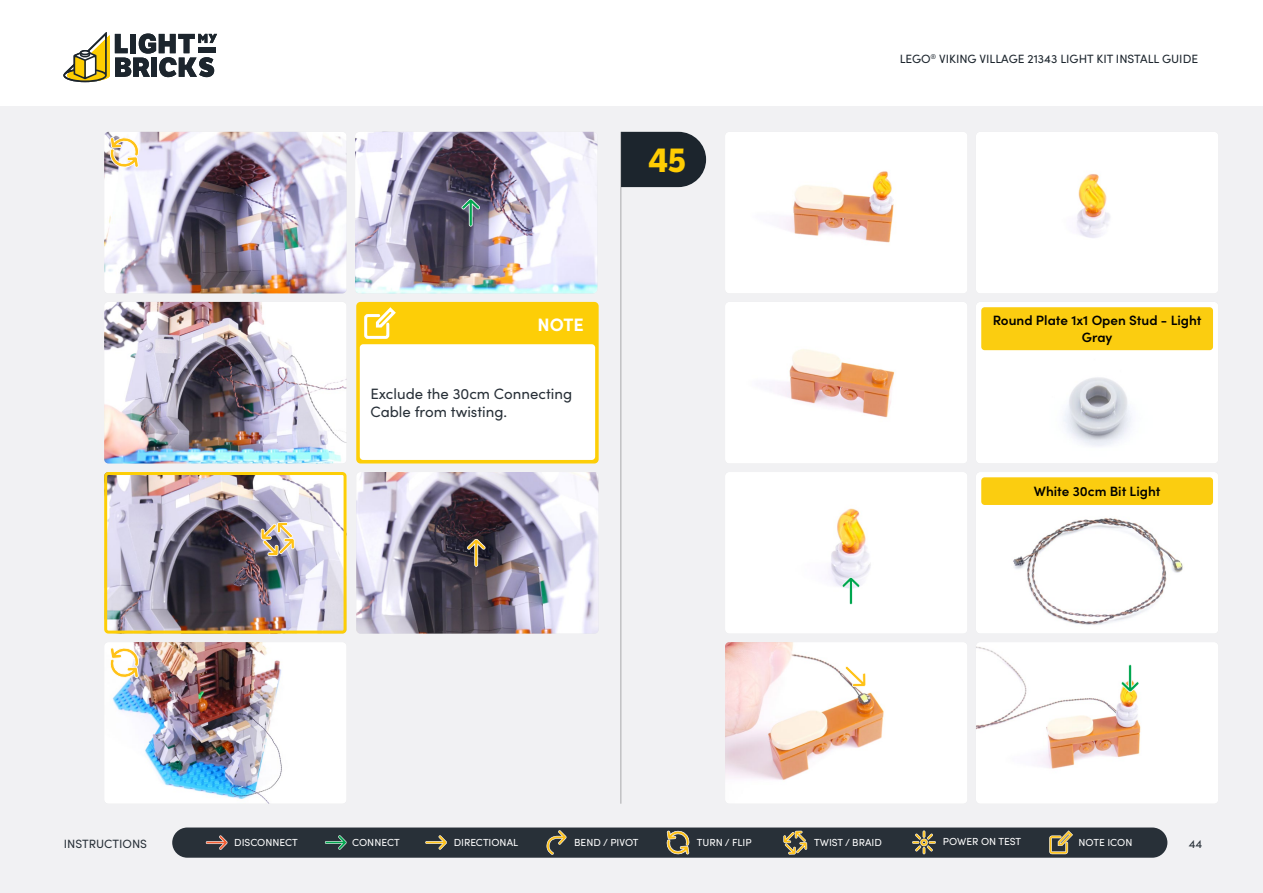
<style>
.page{position:relative;width:1263px;height:893px;background:#fff}
.page>*{position:absolute;margin:0;border:0;box-sizing:border-box;transform-origin:0 0}
.t1{font:700 33px "LFT Etica";color:#ffcd03}
.t2{font:700 18px "Sofia Pro";color:#fff}
.t3{font:15px/18px "Sofia Pro";color:#283038}
.t4{font:600 13.5px/16.2px "Sofia Pro";color:#000;text-align:center}
.t5{font:12px "Sofia Pro";color:#1c252d}
.t6{font:12px "Sofia Pro";color:#283038}
.t7{font:10.2px "Sofia Pro";color:#fff}
</style>
<div class="page">
<div style="left:0;top:106px;width:1263px;height:787px;background:#f1f1f3"></div>
<hr style="left:621px;top:132px;width:1px;height:672px;background:#000">
<div style="left:172px;top:827px;width:995px;height:31px;background:#283038;border-radius:15px"></div>
<svg style="left:783px;top:831px;width:24px;height:23px"></svg>
<svg style="left:206px;top:835px;width:22px;height:15px"></svg>
<svg style="left:325px;top:835px;width:22px;height:15px"></svg>
<svg style="left:425px;top:835px;width:22px;height:15px"></svg>
<svg style="left:546px;top:830px;width:21px;height:25px"></svg>
<svg style="left:1049px;top:830px;width:24px;height:24px"></svg>
<svg style="left:912px;top:830px;width:24px;height:24px"></svg>
<svg style="left:666px;top:830px;width:24px;height:25px"></svg>
<svg style="left:63px;top:32px;width:154px;height:50px"></svg>
<svg style="left:621px;top:132px;width:85px;height:55px;background:#2a323a"></svg>
<img style="left:104px;top:132px;width:243px;height:161px">
<img style="left:104px;top:302px;width:243px;height:161px">
<img style="left:356px;top:472px;width:243px;height:162px">
<img style="left:355px;top:132px;width:242px;height:161px">
<img style="left:105px;top:642px;width:241px;height:162px">
<svg style="left:109px;top:136px;width:31px;height:33px"></svg>
<svg style="left:109px;top:647px;width:31px;height:32px"></svg>
<svg style="left:467px;top:539px;width:18px;height:28px"></svg>
<svg style="left:461px;top:198px;width:19px;height:29px"></svg>
<div style="left:976px;top:132px;width:242px;height:161px;background:#fff"></div>
<img style="left:725px;top:132px;width:242px;height:161px">
<div style="left:725px;top:472px;width:242px;height:161px;background:#fff"></div>
<img style="left:976px;top:472px;width:242px;height:161px">
<div style="left:981px;top:477px;width:232px;height:28px;background:#fbcd10;border-radius:3px"></div>
<img style="left:976px;top:302px;width:242px;height:161px">
<div style="left:981px;top:307px;width:232px;height:43px;background:#fbcd10;border-radius:3px"></div>
<img style="left:976px;top:643px;width:242px;height:160px">
<img style="left:725px;top:302px;width:242px;height:161px">
<img style="left:725px;top:642px;width:242px;height:161px">
<img style="left:108px;top:476px;width:235px;height:154px">
<div style="left:104px;top:472px;width:243px;height:162px;border:3px solid #fdce07;border-radius:3px"></div>
<div style="left:356px;top:302px;width:243px;height:161px;background:#fdce07;border-radius:4px"></div>
<div style="left:360px;top:344px;width:235px;height:116px;background:#fff;border-radius:3px"></div>
<svg style="left:364px;top:307px;width:32px;height:32px"></svg>
<svg style="left:261px;top:522px;width:34px;height:34px"></svg>
<svg style="left:842px;top:577px;width:18px;height:28px"></svg>
<svg style="left:1121px;top:664px;width:18px;height:28px"></svg>
<svg style="left:845px;top:666px;width:21px;height:21px"></svg>
<h2 class="t2" style="left:537px;top:311px;width:48px">NOTE</h2>
<h3 class="t3" style="left:370px;top:383px;width:203px">Exclude the 30cm Connecting<br>Cable from twisting.</h3>
<h1 class="t1" style="left:648px;top:140px;width:40px">45</h1>
<p class="t5" style="left:900px;top:50px;width:300px">LEGO<sup>®</sup> VIKING VILLAGE 21343 LIGHT KIT INSTALL GUIDE</p>
<h3 class="t4" style="left:993px;top:312px;width:210px">Round Plate 1x1 Open Stud - Light<br>Gray</h3>
<h3 class="t4" style="left:1034px;top:482px;width:128px">White 30cm Bit Light</h3>
<p class="t6" style="left:64px;top:835px;width:85px">INSTRUCTIONS</p>
<p class="t7" style="left:234px;top:835px;width:65px">DISCONNECT</p>
<p class="t7" style="left:352px;top:835px;width:49px">CONNECT</p>
<p class="t7" style="left:454px;top:835px;width:66px">DIRECTIONAL</p>
<p class="t7" style="left:574px;top:835px;width:66px">BEND / PIVOT</p>
<p class="t7" style="left:697px;top:835px;width:56px">TURN / FLIP</p>
<p class="t7" style="left:814px;top:835px;width:69px">TWIST / BRAID</p>
<p class="t7" style="left:943px;top:834px;width:80px">POWER ON TEST</p>
<p class="t7" style="left:1078px;top:835px;width:55px">NOTE ICON</p>
<p class="t6" style="left:1189px;top:835px;width:15px">44</p>
</div>
